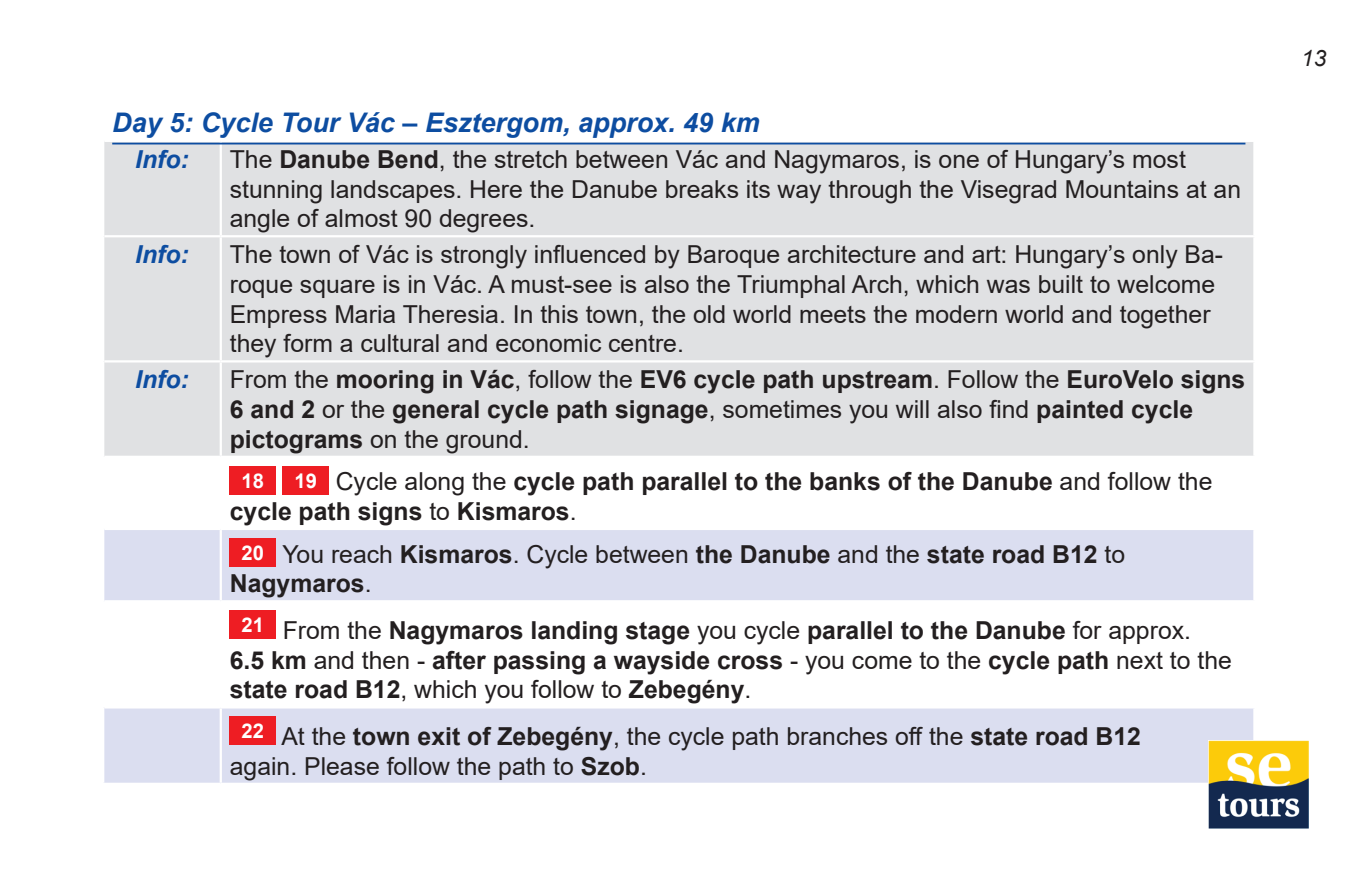
<style>
.page{position:relative;width:1372px;height:893px;background:#fff}
.page>*{position:absolute;margin:0;border:0;box-sizing:border-box;transform-origin:0 0}
.t1{font:italic 700 27px "Arial";color:#0d4da1}
.t2{font:24.75px/29.7px "Arial";color:#231f20}
.t3{font:700 24.75px/29.7px "Arial";color:#231f20}
.t4{font:italic 700 24.75px "Arial";color:#0d4da1}
.t5{font:italic 22.5px "Arial";color:#231f20}
.t6{font:700 20.25px "Arial";color:#fff}
.s1{font-weight:700}
.s2{font-weight:400}
.s3{font-size:20.25px;color:#fff}
</style>
<div class="page">
<div style="left:104px;top:142px;width:1149px;height:314px;background:#e0e1e3"></div>
<svg style="left:104px;top:530px;width:1149px;height:253px;fill:#dbdef0"></svg>
<hr style="left:220px;top:142px;width:2px;height:93px;background:#fff">
<hr style="left:220px;top:237px;width:2px;height:123px;background:#fff">
<hr style="left:220px;top:362px;width:2px;height:94px;background:#fff">
<hr style="left:220px;top:530px;width:2px;height:70px;background:#fff">
<hr style="left:220px;top:602px;width:2px;height:104px;background:#fff">
<hr style="left:220px;top:708px;width:2px;height:75px;background:#fff">
<hr style="left:104px;top:600px;width:117px;height:2px;background:#fff">
<hr style="left:221px;top:600px;width:1034px;height:2px;background:#fff">
<hr style="left:104px;top:235px;width:117px;height:2px;background:#fff">
<hr style="left:221px;top:235px;width:1034px;height:2px;background:#fff">
<hr style="left:104px;top:360px;width:117px;height:2px;background:#fff">
<hr style="left:221px;top:360px;width:1034px;height:2px;background:#fff">
<hr style="left:104px;top:706px;width:117px;height:2px;background:#fff">
<hr style="left:221px;top:706px;width:1034px;height:2px;background:#fff">
<hr style="left:112px;top:143px;width:1133px;height:1px;background:#0d4da1">
<div style="left:230px;top:466px;width:46px;height:28px;background:#ee1d23"></div>
<div style="left:283px;top:466px;width:46px;height:28px;background:#ee1d23"></div>
<div style="left:230px;top:538px;width:46px;height:29px;background:#ee1d23"></div>
<div style="left:230px;top:610px;width:46px;height:29px;background:#ee1d23"></div>
<div style="left:230px;top:716px;width:46px;height:29px;background:#ee1d23"></div>
<img style="left:1208px;top:740px;width:99px;height:89px">
<p class="t1" style="left:112px;top:104px;width:649px">Day 5: Cycle Tour Vác – Esztergom, approx. 49 km</p>
<p class="t4" style="left:135px;top:143px;width:55px">Info:</p>
<p class="t2" style="left:230px;top:144px;width:1012px">The <span class="s1">Danube Bend</span>, the stretch between Vác and Nagymaros, is one of Hungary’s most stunning landscapes. Here the Danube breaks its way through the Visegrad Mountains at an angle of almost 90 degrees.</p>
<p class="t4" style="left:135px;top:238px;width:55px">Info:</p>
<p class="t2" style="left:230px;top:240px;width:994px">The town of Vác is strongly influenced by Baroque architecture and art: Hungary’s only Ba&shy;roque square is in Vác. A must-see is also the Triumphal Arch, which was built to welcome Empress Maria Theresia. In this town, the old world meets the modern world and together they form a cultural and economic centre.</p>
<p class="t4" style="left:135px;top:363px;width:55px">Info:</p>
<p class="t3" style="left:230px;top:365px;width:1017px"><span class="s2">From the</span> mooring in Vác<span class="s2">, follow the</span> EV6 cycle path upstream<span class="s2">. Follow the</span> EuroVelo signs<br>6 and 2 <span class="s2">or the</span> general cycle path signage<span class="s2">, sometimes you will also find</span> painted cycle pictograms <span class="s2">on the ground.</span></p>
<p class="t6" style="left:241px;top:466px;width:24px">18</p>
<p class="t3" style="left:230px;top:467px;width:984px;text-indent:65px"><span class="s3">19</span> <span class="s2">Cycle along the</span> cycle path parallel to the banks of the Danube <span class="s2">and follow the </span>cycle path signs <span class="s2">to</span> Kismaros<span class="s2">.</span></p>
<p class="t3" style="left:230px;top:539px;width:896px;text-indent:12px"><span class="s3">20</span> <span class="s2">You reach</span> Kismaros<span class="s2">. Cycle between</span> the Danube <span class="s2">and the</span> state road B12 <span class="s2">to<br></span>Nagymaros<span class="s2">.</span></p>
<p class="t3" style="left:230px;top:616px;width:1003px;text-indent:12px"><sup>21</sup> <span class="s2">From the</span> Nagymaros landing stage <span class="s2">you cycle</span> parallel to the Danube <span class="s2">for approx.<br></span>6.5 km <span class="s2">and then -</span> after passing a wayside cross <span class="s2">- you come to the</span> cycle path <span class="s2">next to the </span>state road B12<span class="s2">, which you follow to</span> Zebegény<span class="s2">.</span></p>
<p class="t2" style="left:230px;top:721px;width:912px;text-indent:12px"><sup>22</sup> At the <span class="s1">town exit of Zebegény</span>, the cycle path branches off the <span class="s1">state road B12 </span>again. Please follow the path to <span class="s1">Szob</span>.</p>
<p class="t5" style="left:1301px;top:43px;width:27px">13</p>
</div>
